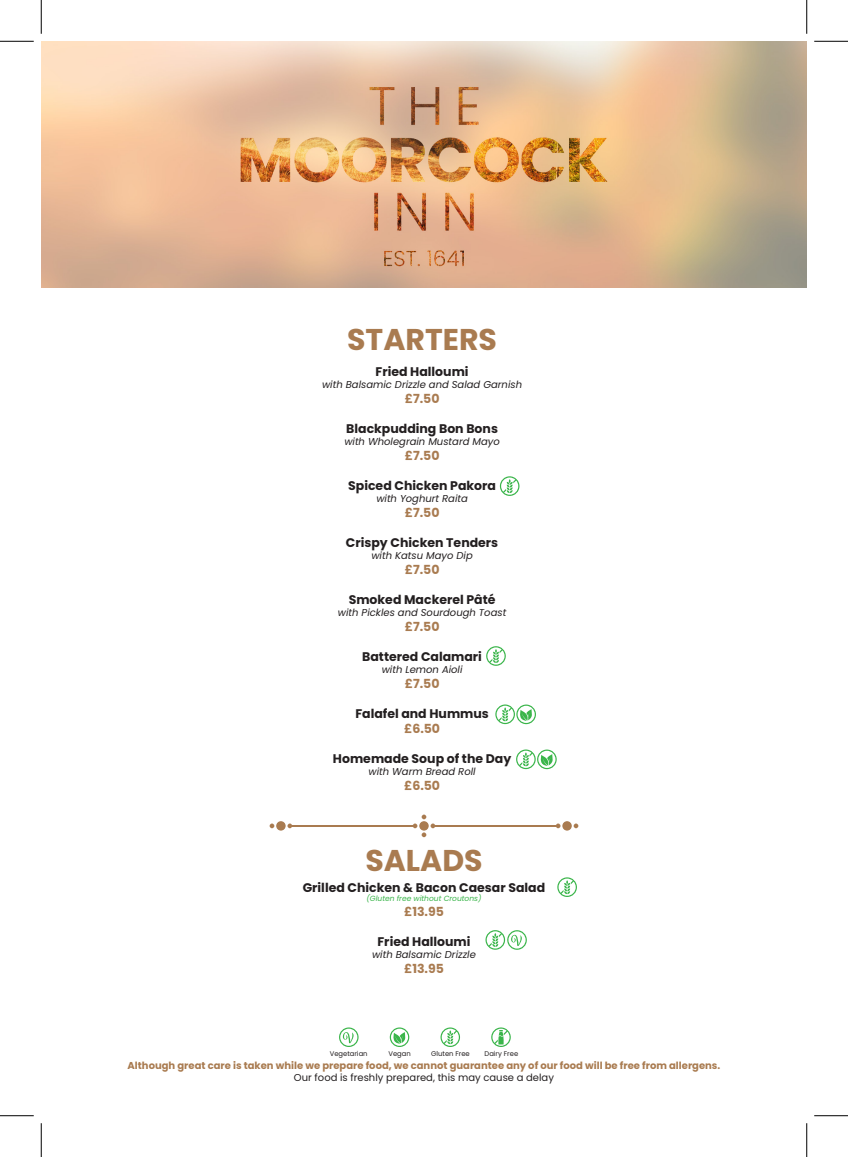
<style>
.page{position:relative;width:848px;height:1157px;background:#fff}
.page>*{position:absolute;margin:0;border:0;box-sizing:border-box;transform-origin:0 0}
.t1{font:700 30px "Poppins";color:#a97b50}
.t2{font:700 12.5px "Poppins";color:#231f20}
.t3{font:700 12.5px "Poppins";color:#a97b50}
.t4{font:italic 10px "Poppins";color:#231f20}
.t5{font:700 10px "Poppins";color:#a97b50}
.t6{font:10px "Poppins";color:#231f20}
.t7{font:italic 7.5px "Poppins";color:#3ab54a}
.t8{font:6.75px "Poppins";color:#231f20}
</style>
<div class="page">
<img style="left:41px;top:41px;width:766px;height:246px">
<div style="left:276px;top:821px;width:10px;height:9px;background:#a97b50;border-radius:50%"></div>
<svg style="left:270px;top:823px;width:4px;height:5px"></svg>
<svg style="left:287px;top:823px;width:5px;height:5px"></svg>
<svg style="left:413px;top:814px;width:22px;height:23px"></svg>
<hr style="left:292px;top:825px;width:121px;height:1px;background:#a97b50">
<div style="left:562px;top:821px;width:10px;height:9px;background:#a97b50;border-radius:50%"></div>
<svg style="left:574px;top:823px;width:4px;height:5px"></svg>
<svg style="left:556px;top:823px;width:4px;height:5px"></svg>
<hr style="left:435px;top:825px;width:121px;height:1px;background:#a97b50">
<svg style="left:557px;top:877px;width:20px;height:19px"></svg>
<svg style="left:516px;top:749px;width:41px;height:20px"></svg>
<svg style="left:486px;top:646px;width:20px;height:19px"></svg>
<svg style="left:500px;top:476px;width:19px;height:20px"></svg>
<svg style="left:495px;top:704px;width:41px;height:20px"></svg>
<svg style="left:485px;top:930px;width:42px;height:19px"></svg>
<svg style="left:491px;top:1027px;width:20px;height:19px"></svg>
<svg style="left:440px;top:1027px;width:20px;height:19px"></svg>
<svg style="left:390px;top:1027px;width:19px;height:19px"></svg>
<svg style="left:339px;top:1027px;width:20px;height:19px"></svg>
<hr style="left:0;top:41px;width:34px;height:1px;background:#000">
<hr style="left:814px;top:41px;width:34px;height:1px;background:#000">
<hr style="left:0;top:1115px;width:34px;height:1px;background:#000">
<hr style="left:814px;top:1115px;width:34px;height:1px;background:#000">
<hr style="left:41px;top:0;width:1px;height:34px;background:#000">
<hr style="left:41px;top:1122px;width:1px;height:34px;background:#000">
<hr style="left:806px;top:0;width:1px;height:34px;background:#000">
<hr style="left:806px;top:1122px;width:1px;height:34px;background:#000">
<h1 class="t1" style="left:347px;top:322px;width:151px">STARTERS</h1>
<p class="t2" style="left:376px;top:364px;width:95px">Fried Halloumi</p>
<p class="t4" style="left:322px;top:379px;width:202px">with Balsamic Drizzle and Salad Garnish</p>
<p class="t3" style="left:405px;top:391px;width:36px">£7.50</p>
<p class="t2" style="left:346px;top:421px;width:153px">Blackpudding Bon Bons</p>
<p class="t4" style="left:344px;top:436px;width:157px">with Wholegrain Mustard Mayo</p>
<p class="t3" style="left:405px;top:448px;width:36px">£7.50</p>
<p class="t2" style="left:348px;top:478px;width:149px">Spiced Chicken Pakora</p>
<p class="t4" style="left:376px;top:493px;width:93px">with Yoghurt Raita</p>
<p class="t3" style="left:405px;top:505px;width:36px">£7.50</p>
<p class="t2" style="left:346px;top:535px;width:154px">Crispy Chicken Tenders</p>
<p class="t4" style="left:371px;top:550px;width:103px">with Katsu Mayo Dip</p>
<p class="t3" style="left:405px;top:562px;width:36px">£7.50</p>
<p class="t2" style="left:349px;top:592px;width:148px">Smoked Mackerel Pâté</p>
<p class="t4" style="left:338px;top:607px;width:170px">with Pickles and Sourdough Toast</p>
<p class="t3" style="left:405px;top:619px;width:36px">£7.50</p>
<p class="t2" style="left:362px;top:649px;width:121px">Battered Calamari</p>
<p class="t4" style="left:382px;top:664px;width:82px">with Lemon Aioli</p>
<p class="t3" style="left:405px;top:676px;width:36px">£7.50</p>
<p class="t2" style="left:355px;top:706px;width:135px">Falafel and Hummus</p>
<p class="t3" style="left:404px;top:721px;width:38px">£6.50</p>
<p class="t2" style="left:333px;top:751px;width:180px">Homemade Soup of the Day</p>
<p class="t4" style="left:368px;top:766px;width:109px">with Warm Bread Roll</p>
<p class="t3" style="left:404px;top:778px;width:38px">£6.50</p>
<h1 class="t1" style="left:365px;top:842px;width:119px">SALADS</h1>
<p class="t2" style="left:303px;top:879px;width:244px">Grilled Chicken &amp; Bacon Caesar Salad</p>
<p class="t7" style="left:366px;top:893px;width:117px">(Gluten free without Croutons)</p>
<p class="t3" style="left:404px;top:903px;width:41px">£13.95</p>
<p class="t2" style="left:377px;top:933px;width:95px">Fried Halloumi</p>
<p class="t4" style="left:372px;top:948px;width:105px">with Balsamic Drizzle</p>
<p class="t3" style="left:404px;top:960px;width:41px">£13.95</p>
<p class="t8" style="left:330px;top:1049px;width:39px">Vegetarian</p>
<p class="t8" style="left:388px;top:1049px;width:24px">Vegan</p>
<p class="t8" style="left:431px;top:1049px;width:40px">Gluten Free</p>
<p class="t8" style="left:484px;top:1049px;width:35px">Dairy Free</p>
<p class="t5" style="left:128px;top:1059px;width:594px">Although great care is taken while we prepare food, we cannot guarantee any of our food will be free from allergens.</p>
<p class="t6" style="left:294px;top:1071px;width:261px">Our food is freshly prepared, this may cause a delay</p>
</div>
